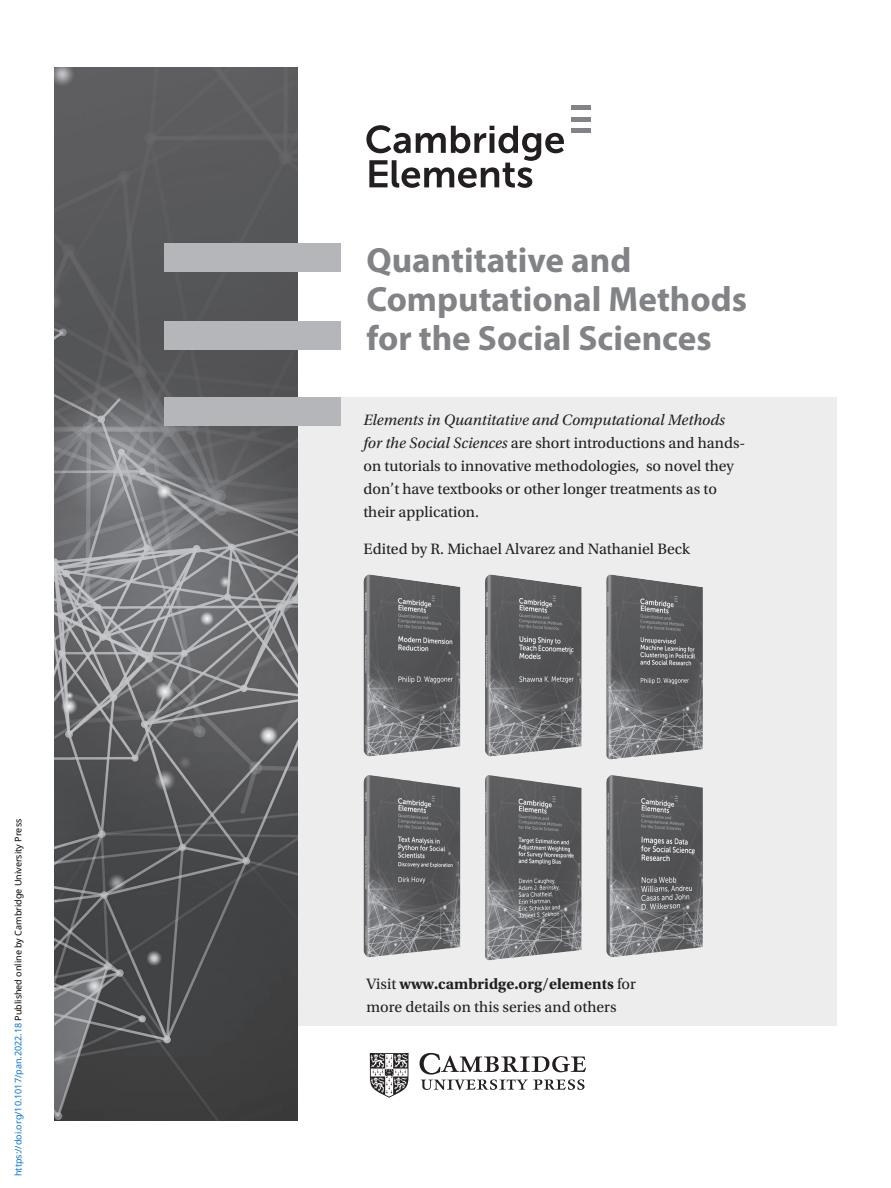
<style>
.page{position:relative;width:891px;height:1188px;background:#fff}
.page>*{position:absolute;margin:0;border:0;box-sizing:border-box;transform-origin:0 0}
.t1{font:700 35.1px/39.2px "Myriad Pro";color:#818386}
.t2{font:15.75px/22.8px "Utopia Std";color:#231f20}
.t3{font:9px "Noto Sans";color:#000}
.s1{color:#0172cf}
.s2{font-style:italic}
.s3{font-weight:700}
</style>
<div class="page">
<div style="left:294px;top:398px;width:543px;height:628px;background:#ededee"></div>
<img style="left:54px;top:68px;width:243px;height:1052px">
<svg style="left:370px;top:1053px;width:216px;height:45px"></svg>
<svg style="left:366px;top:125px;width:198px;height:63px"></svg>
<div style="left:571px;top:105px;width:20px;height:5px;background:#818386"></div>
<hr style="left:571px;top:117px;width:20px;height:4px;background:#818386">
<div style="left:571px;top:128px;width:20px;height:5px;background:#818386"></div>
<div style="left:164px;top:243px;width:177px;height:29px;background:#b5b6b9"></div>
<div style="left:164px;top:321px;width:177px;height:28px;background:#b5b6b9"></div>
<div style="left:164px;top:398px;width:177px;height:28px;background:#b5b6b9"></div>
<img style="left:364px;top:574px;width:96px;height:183px">
<img style="left:364px;top:775px;width:96px;height:182px">
<img style="left:485px;top:574px;width:96px;height:183px">
<img style="left:485px;top:775px;width:96px;height:185px">
<img style="left:606px;top:574px;width:97px;height:186px">
<img style="left:606px;top:775px;width:97px;height:182px">
<p class="t3" style="left:12px;top:1176px;width:359px;rotate:-90deg"><span class="s1">https://doi.org/10.1017/pan.2022.18</span> Published online by Cambridge University Press</p>
<h1 class="t1" style="left:366px;top:239px;width:382px">Quantitative and<br>Computational Methods for the Social Sciences</h1>
<p class="t2" style="left:363px;top:409px;width:383px"><span class="s2">Elements in Quantitative and Computational Methods for the Social Sciences</span> are short introductions and hands&shy;on tutorials to innovative methodologies, so novel they don’t have textbooks or other longer treatments as to their application.</p>
<p class="t2" style="left:364px;top:537px;width:328px">Edited by R. Michael Alvarez and Nathaniel Beck</p>
<p class="t2" style="left:366px;top:973px;width:271px">Visit <span class="s3">www.cambridge.org/elements</span> for more details on this series and others</p>
</div>
